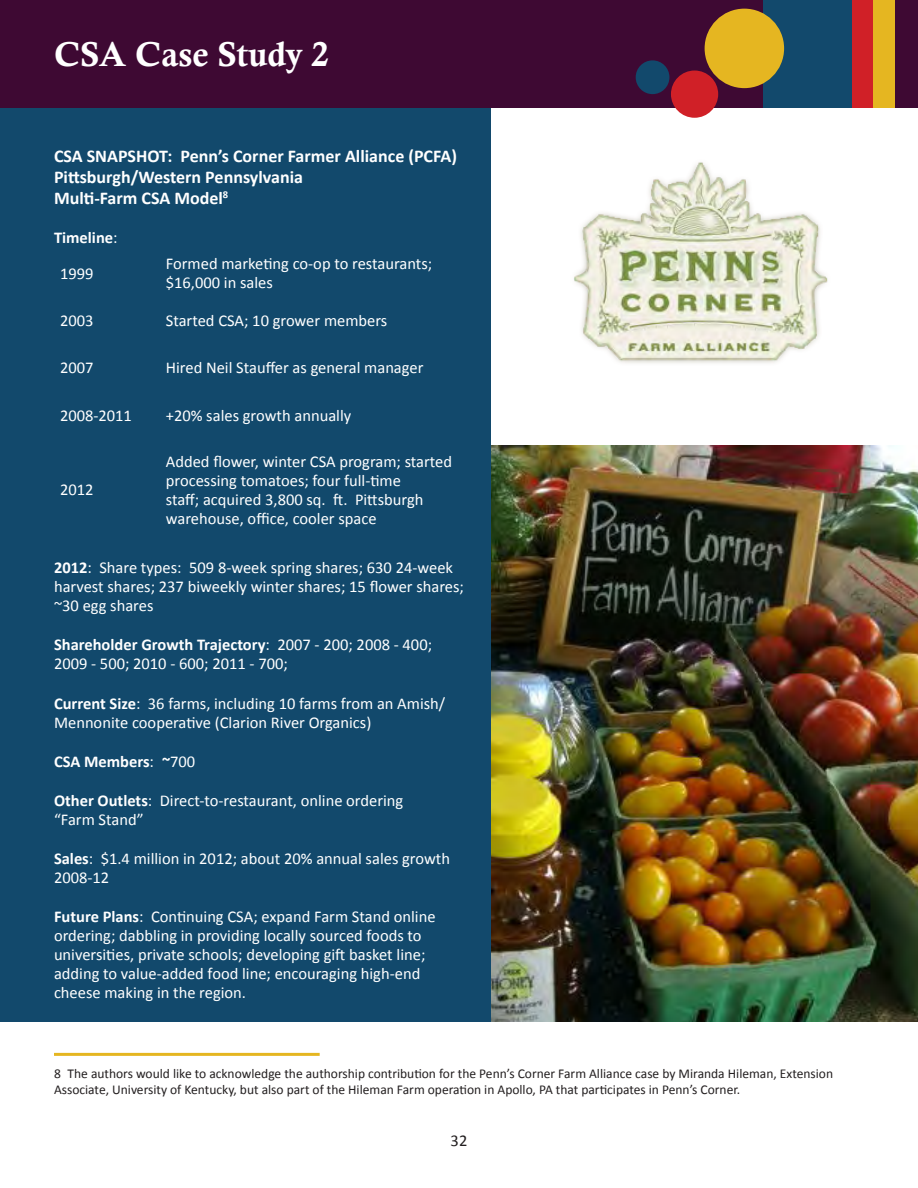
<style>
.page{position:relative;width:918px;height:1188px;background:#fff}
.page>*{position:absolute;margin:0;border:0;box-sizing:border-box;transform-origin:0 0}
.Heading_2{font:34.5px "Calis MT Bol";color:#fff}
.CSA_Snapshot_Farm_Ti{font:700 18px/20.7px "Calibri";color:#fff}
.CSA_Snapshot_Normal{font:16.5px/18.9px "Calibri";color:#fff}
.CSA_Snapshot_Normal-2{font:700 16.5px "Calibri";color:#fff}
.t1{font:16.5px "Calibri";color:#231f20}
.t2{font:13.5px/16.2px "Calibri";color:#231f20}
.s1{font-weight:400}
.s2{font-weight:700}
</style>
<div class="page">
<img style="left:490px;top:445px;width:428px;height:577px">
<div style="left:0;top:0;width:918px;height:108px;background:#3e0933"></div>
<div style="left:0;top:108px;width:490px;height:914px;background:#12496c"></div>
<img style="left:574px;top:162px;width:254px;height:201px">
<div style="left:763px;top:0;width:111px;height:108px;background:#12496c"></div>
<div style="left:852px;top:0;width:22px;height:108px;background:#d02027"></div>
<div style="left:874px;top:0;width:21px;height:108px;background:#e5b621"></div>
<div style="left:705px;top:9px;width:79px;height:79px;background:#e5b621;border-radius:50%"></div>
<div style="left:671px;top:71px;width:47px;height:47px;background:#d02027;border-radius:50%"></div>
<div style="left:636px;top:60px;width:33px;height:34px;background:#12496c;border-radius:50%"></div>
<hr style="left:54px;top:1053px;width:266px;height:3px;background:#e5b621">
<p class="Heading_2" style="left:54px;top:35px;width:277px">CSA Case Study 2</p>
<p class="CSA_Snapshot_Farm_Ti" style="left:54px;top:146px;width:404px">CSA SNAPSHOT: Penn’s Corner Farmer Alliance (PCFA)<br>Pittsburgh/Western Pennsylvania<br>Multi-Farm CSA Model<sup>8</sup></p>
<p class="CSA_Snapshot_Normal-2" style="left:54px;top:227px;width:65px">Timeline<span class="s1">:</span></p>
<p class="CSA_Snapshot_Normal" style="left:60px;top:264px;width:35px">1999</p>
<p class="CSA_Snapshot_Normal" style="left:166px;top:254px;width:268px">Formed marketing co-op to restaurants; $16,000 in sales</p>
<p class="CSA_Snapshot_Normal" style="left:60px;top:311px;width:35px">2003</p>
<p class="CSA_Snapshot_Normal" style="left:166px;top:311px;width:223px">Started CSA; 10 grower members</p>
<p class="CSA_Snapshot_Normal" style="left:60px;top:359px;width:35px">2007</p>
<p class="CSA_Snapshot_Normal" style="left:166px;top:359px;width:259px">Hired Neil Stauffer as general manager</p>
<p class="CSA_Snapshot_Normal" style="left:60px;top:406px;width:73px">2008-2011</p>
<p class="CSA_Snapshot_Normal" style="left:166px;top:406px;width:187px">+20% sales growth annually</p>
<p class="CSA_Snapshot_Normal" style="left:166px;top:452px;width:288px">Added flower, winter CSA program; started processing tomatoes; four full-time<br>staff; acquired 3,800 sq. ft. Pittsburgh warehouse, office, cooler space</p>
<p class="CSA_Snapshot_Normal" style="left:54px;top:558px;width:412px"><span class="s2">2012</span>: Share types: 509 8-week spring shares; 630 24-week harvest shares; 237 biweekly winter shares; 15 flower shares; ~30 egg shares</p>
<p class="CSA_Snapshot_Normal" style="left:54px;top:636px;width:380px"><span class="s2">Shareholder Growth Trajectory</span>: 2007 - 200; 2008 - 400;<br>2009 - 500; 2010 - 600; 2011 - 700;</p>
<p class="CSA_Snapshot_Normal" style="left:54px;top:694px;width:393px"><span class="s2">Current Size</span>: 36 farms, including 10 farms from an Amish/<br>Mennonite cooperative (Clarion River Organics)</p>
<p class="CSA_Snapshot_Normal-2" style="left:54px;top:751px;width:143px">CSA Members<span class="s1">:</span> ~<span class="s1">700</span></p>
<p class="CSA_Snapshot_Normal" style="left:54px;top:791px;width:351px"><span class="s2">Other Outlets</span>: Direct-to-restaurant, online ordering “Farm Stand”</p>
<p class="CSA_Snapshot_Normal" style="left:54px;top:849px;width:398px"><span class="s2">Sales</span>: $1.4 million in 2012; about 20% annual sales growth<br>2008-12</p>
<p class="CSA_Snapshot_Normal" style="left:54px;top:908px;width:383px"><span class="s2">Future Plans</span>: Continuing CSA; expand Farm Stand online ordering; dabbling in providing locally sourced foods to universities, private schools; developing gift basket line; adding to value-added food line; encouraging high-end cheese making in the region.</p>
<p class="CSA_Snapshot_Normal" style="left:60px;top:480px;width:35px">2012</p>
<p class="t2" style="left:54px;top:1066px;width:781px">8 The authors would like to acknowledge the authorship contribution for the Penn’s Corner Farm Alliance case by Miranda Hileman, Extension<br>Associate, University of Kentucky, but also part of the Hileman Farm operation in Apollo, PA that participates in Penn’s Corner.</p>
<p class="t1" style="left:451px;top:1130px;width:18px">32</p>
</div>
